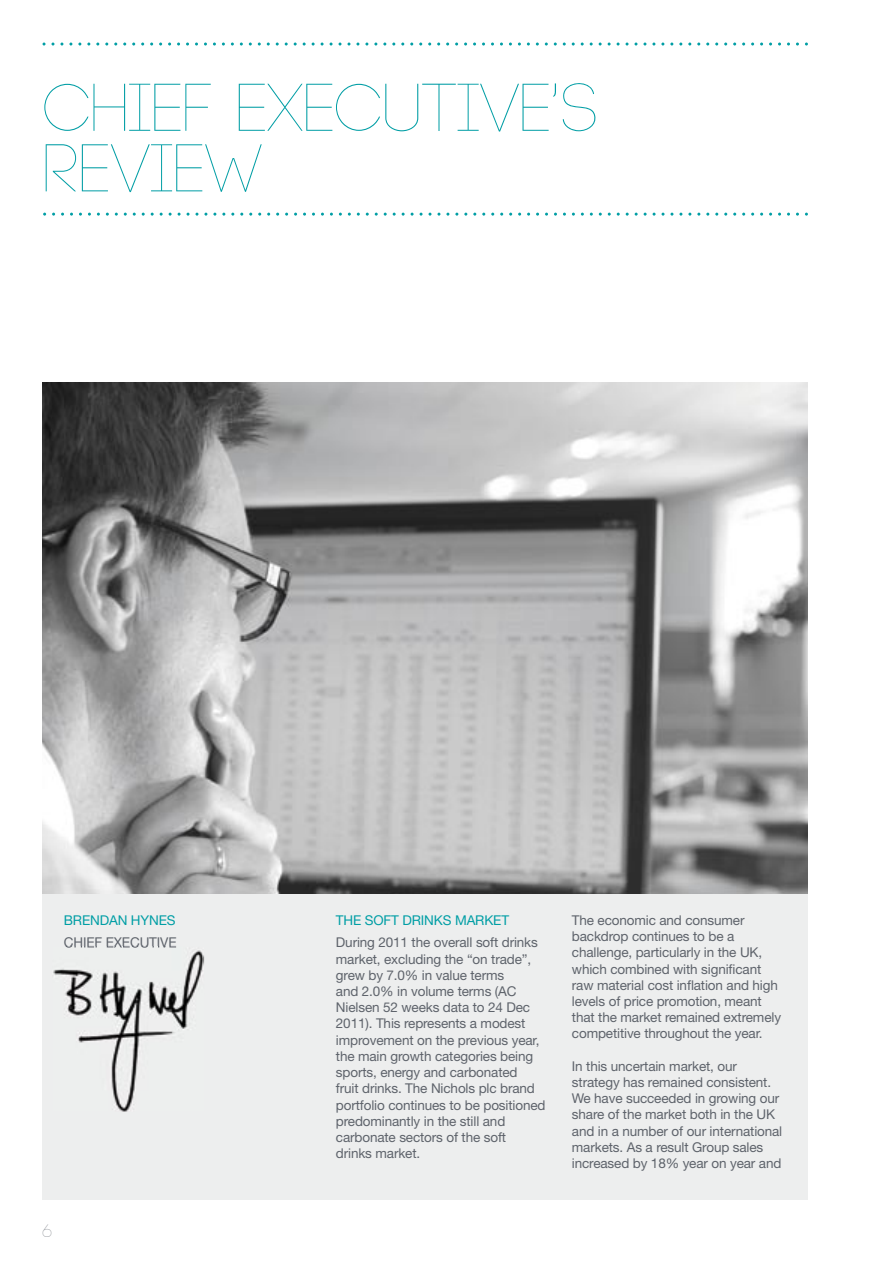
<style>
.page{position:relative;width:893px;height:1263px;background:#fff}
.page>*{position:absolute;margin:0;border:0;box-sizing:border-box;transform-origin:0 0}
.t1{font:300 67.35px/60.6px "Code";color:#009ea5}
.t2{font:300 18px "Code";color:#5e636b}
.t3{font:13.5px/16.2px "Helvetica Neue LT";letter-spacing:-.01em;color:#5e636b}
.t4{font:13.5px "Helvetica Neue LT";letter-spacing:-.01em;color:#009ea5}
.s1{font-family:"Helvetica Neue LT Std";font-weight:200;font-size:60px}
</style>
<div class="page">
<div style="left:43px;top:653px;width:765px;height:546px;background:#edeeee"></div>
<svg style="left:52px;top:213px;width:747px;height:3px"></svg>
<svg style="left:43px;top:43px;width:756px;height:3px"></svg>
<img style="left:43px;top:383px;width:765px;height:510px">
<img style="left:53px;top:950px;width:151px;height:162px">
<img style="left:66px;top:947px;width:110px;height:1px">
<h1 class="t1" style="left:43px;top:79px;width:556px">CHIEF EXECUTIVE<span class="s1">’</span>S<br>REVIEW</h1>
<p class="t4" style="left:64px;top:912px;width:113px">BRENDAN HYNES</p>
<p class="t3" style="left:64px;top:934px;width:114px">CHIEF EXECUTIVE</p>
<h2 class="t2" style="left:43px;top:1222px;width:11px">6</h2>
<p class="t4" style="left:336px;top:912px;width:175px">THE SOFT DRINKS MARKET</p>
<p class="t3" style="left:336px;top:934px;width:211px">During 2011 the overall soft drinks market, excluding the “on trade”, grew by 7.0% in value terms<br>and 2.0% in volume terms (AC<br>Nielsen 52 weeks data to 24 Dec<br>2011). This represents a modest improvement on the previous year, the main growth categories being sports, energy and carbonated<br>fruit drinks. The Nichols plc brand portfolio continues to be positioned predominantly in the still and carbonate sectors of the soft drinks market.</p>
<p class="t3" style="left:572px;top:912px;width:211px">The economic and consumer backdrop continues to be a challenge, particularly in the UK, which combined with significant raw material cost inflation and high levels of price promotion, meant that the market remained extremely competitive throughout the year.</p>
<p class="t3" style="left:572px;top:1058px;width:212px">In this uncertain market, our strategy has remained consistent.<br>We have succeeded in growing our share of the market both in the UK and in a number of our international markets. As a result Group sales increased by 18% year on year and</p>
</div>
